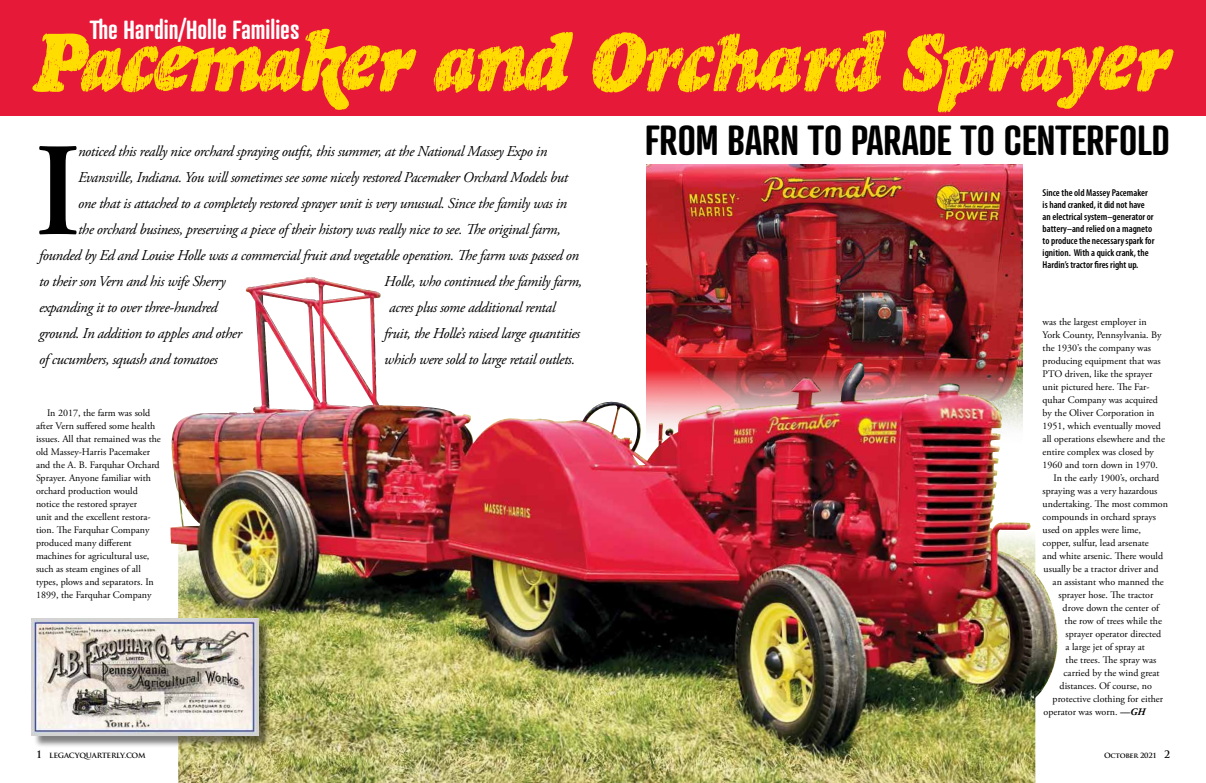
<style>
.page{position:relative;width:1206px;height:783px;background:#fff}
.page>*{position:absolute;margin:0;border:0;box-sizing:border-box;transform-origin:0 0}
.t1{font:600 132.6px "Adobe Garamond Pro";color:#000}
.t2{font:85.8px "Rinse";color:#fd0;scale:.83 1}
.t3{font:600 40.7px "Atrament";color:#000}
.t4{font:600 25.4px "Atrament";color:#fff}
.t5{font:italic 15px "Adobe Garamond Pro";letter-spacing:-.025em;color:#000}
.t6{font:10px/13px "Adobe Garamond Pro";color:#000}
.t7{font:600 condensed 10px/12px "Myriad Pro";color:#000}
.t8{font:700 7px "Trajan Pro";letter-spacing:-.03em;color:#000;scale:1.04 1}
.s1{font-weight:700;font-style:italic}
.s2{font-size:10px}
</style>
<div class="page">
<img style="left:646px;top:164px;width:377px;height:113px">
<div style="left:0;top:0;width:1206px;height:116px;background:#e71939"></div>
<img style="left:170px;top:277px;width:888px;height:506px">
<div style="left:33px;top:620px;width:238px;height:128px;background:#000;opacity:.5"></div>
<img style="left:31px;top:618px;width:228px;height:117px">
<h3 class="t4" style="left:90px;top:14px;width:211px">The Hardin/Holle Families</h3>
<h2 class="t2" style="left:31px;top:12px;width:1385px">Pacemaker and Orchard Sprayer</h2>
<h1 class="t1" style="left:34px;top:116px;width:48px">I</h1>
<h3 class="t5" style="left:78px;top:142px;width:471px">noticed this really nice orchard spraying outfit, this summer, at the National Massey Expo in</h3>
<h3 class="t5" style="left:78px;top:168px;width:492px">Evansville, Indiana. You will sometimes see some nicely restored Pacemaker Orchard Models but</h3>
<h3 class="t5" style="left:78px;top:194px;width:491px">one that is attached to a completely restored sprayer unit is very unusual. Since the family was in</h3>
<h3 class="t5" style="left:78px;top:220px;width:484px">the orchard business, preserving a piece of their history was really nice to see. The original farm,</h3>
<h3 class="t5" style="left:39px;top:246px;width:541px">founded by Ed and Louise Holle was a commercial fruit and vegetable operation. The farm was passed on</h3>
<h3 class="t5" style="left:39px;top:272px;width:188px">to their son Vern and his wife Sherry</h3>
<h3 class="t5" style="left:384px;top:272px;width:200px">Holle, who continued the family farm,</h3>
<h3 class="t5" style="left:39px;top:298px;width:180px">expanding it to over three-hundred</h3>
<h3 class="t5" style="left:389px;top:298px;width:168px">acres plus some additional rental</h3>
<h3 class="t5" style="left:39px;top:324px;width:204px">ground. In addition to apples and other</h3>
<h3 class="t5" style="left:384px;top:324px;width:198px">fruit, the Holle’s raised large quantities</h3>
<h3 class="t5" style="left:39px;top:350px;width:180px">of cucumbers, squash and tomatoes</h3>
<h3 class="t5" style="left:384px;top:350px;width:193px">which were sold to large retail outlets.</h3>
<p class="t6" style="left:36px;top:407px;width:126px;text-indent:11px">In 2017, the farm was sold after Vern suffered some health issues. All that remained was the old Massey-Harris Pacemaker and the A. B. Farquhar Orchard<br>Sprayer. Anyone familiar with orchard production would notice the restored sprayer<br>unit and the excellent restora&shy;tion. The Farquhar Company produced many different machines for agricultural use, such as steam engines of all types, plows and separators. In<br>1899, the Farquhar Company</p>
<h3 class="t3" style="left:645px;top:114px;width:526px">FROM BARN TO PARADE TO CENTERFOLD</h3>
<p class="t7" style="left:1043px;top:186px;width:113px">Since the old Massey Pacemaker is hand cranked, it did not have an electrical system–generator or battery–and relied on a magneto to produce the necessary spark for ignition. With a quick crank, the<br>Hardin’s tractor fires right up.</p>
<p class="t6" style="left:1043px;top:316px;width:106px">was the largest employer in</p>
<p class="t6" style="left:1043px;top:329px;width:120px">York County, Pennsylvania. By</p>
<p class="t6" style="left:1043px;top:342px;width:110px">the 1930’s the company was</p>
<p class="t6" style="left:1043px;top:355px;width:120px">producing equipment that was</p>
<p class="t6" style="left:1043px;top:368px;width:111px">PTO driven, like the sprayer</p>
<p class="t6" style="left:1043px;top:381px;width:108px">unit pictured here. The Far-</p>
<p class="t6" style="left:1043px;top:394px;width:117px">quhar Company was acquired</p>
<p class="t6" style="left:1043px;top:407px;width:113px">by the Oliver Corporation in</p>
<p class="t6" style="left:1043px;top:420px;width:120px">1951, which eventually moved</p>
<p class="t6" style="left:1043px;top:433px;width:124px">all operations elsewhere and the</p>
<p class="t6" style="left:1043px;top:446px;width:113px">entire complex was closed by</p>
<p class="t6" style="left:1043px;top:459px;width:117px">1960 and torn down in 1970.</p>
<p class="t6" style="left:1054px;top:472px;width:107px">In the early 1900’s, orchard</p>
<p class="t6" style="left:1043px;top:485px;width:116px">spraying was a very hazardous</p>
<p class="t6" style="left:1043px;top:498px;width:127px">undertaking. The most common</p>
<p class="t6" style="left:1043px;top:511px;width:115px">compounds in orchard sprays</p>
<p class="t6" style="left:1043px;top:524px;width:100px">used on apples were lime,</p>
<p class="t6" style="left:1043px;top:537px;width:108px">copper, sulfur, lead arsenate</p>
<p class="t6" style="left:1043px;top:550px;width:122px">and white arsenic. There would</p>
<p class="t6" style="left:1044px;top:563px;width:116px">usually be a tractor driver and</p>
<p class="t6" style="left:1053px;top:576px;width:113px">an assistant who manned the</p>
<p class="t6" style="left:1059px;top:589px;width:96px">sprayer hose. The tractor</p>
<p class="t6" style="left:1063px;top:602px;width:98px">drove down the center of</p>
<p class="t6" style="left:1065px;top:615px;width:99px">the row of trees while the</p>
<p class="t6" style="left:1066px;top:628px;width:97px">sprayer operator directed</p>
<p class="t6" style="left:1066px;top:641px;width:81px">a large jet of spray at</p>
<p class="t6" style="left:1066px;top:654px;width:92px">the trees. The spray was</p>
<p class="t6" style="left:1064px;top:667px;width:98px">carried by the wind great</p>
<p class="t6" style="left:1060px;top:680px;width:94px">distances. Of course, no</p>
<p class="t6" style="left:1053px;top:693px;width:112px">protective clothing for either</p>
<p class="t6" style="left:1044px;top:706px;width:103px">operator was worn. <span class="s1">—GH</span></p>
<p class="t8" style="left:36px;top:751px;width:107px"><span class="s2">1</span> LEGACYQUARTERLY.COM</p>
<p class="t8" style="left:1104px;top:751px;width:65px">October 2021 <span class="s2">2</span></p>
</div>
